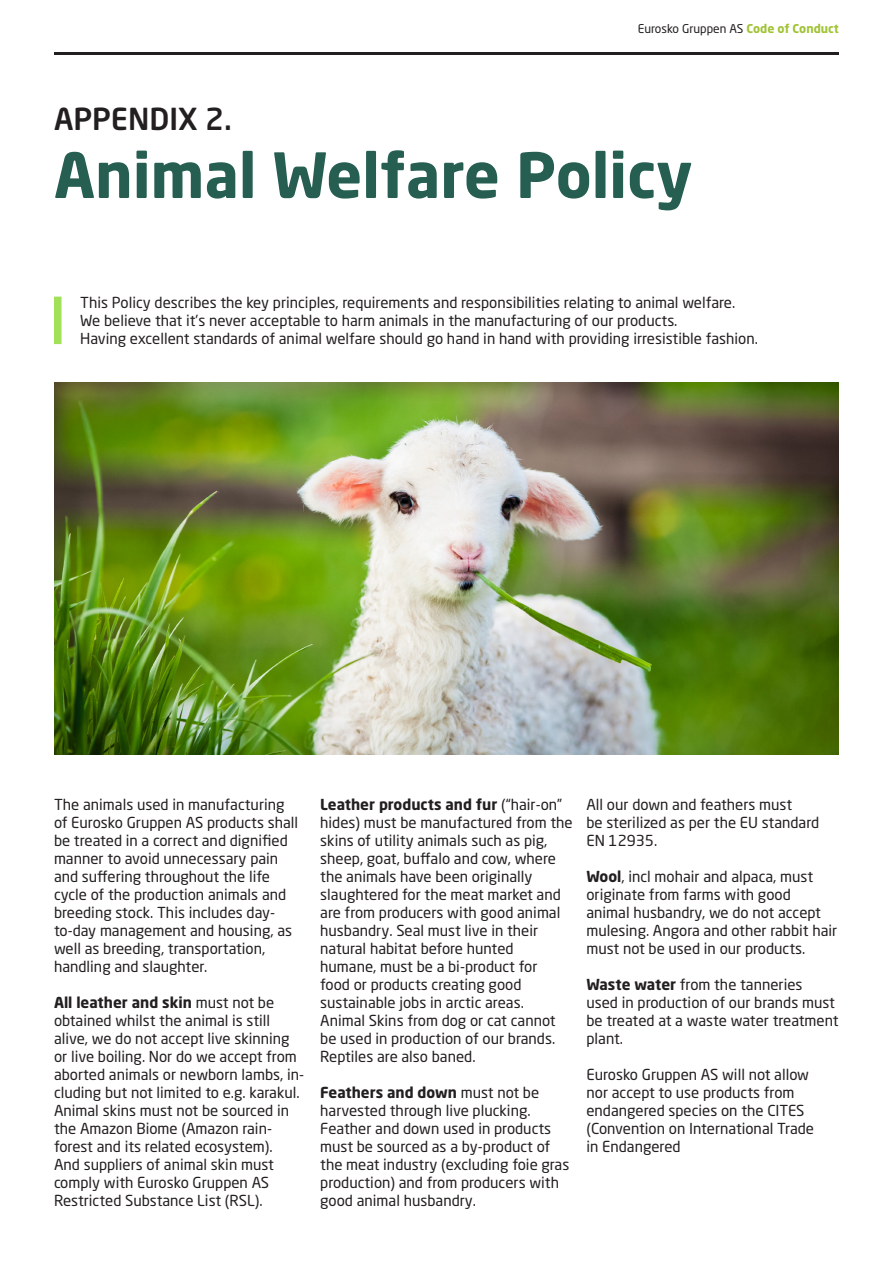
<style>
.page{position:relative;width:893px;height:1263px;background:#fff}
.page>*{position:absolute;margin:0;border:0;box-sizing:border-box;transform-origin:0 0}
.t1{font:700 61.5px "Neo Sans W1 G";color:#265e51}
.t2{font:500 30px "Neo Sans W1 G";color:#231f20}
.t3{font:15px/18px "Neo Sans W1 G";color:#231f20}
.t4{font:12px "Neo Sans W1 G";color:#231f20}
.s1{font-weight:700;color:#a1c337}
.s2{font-weight:700}
</style>
<div class="page">
<hr style="left:54px;top:52px;width:785px;height:3px;background:#231f20">
<img style="left:54px;top:383px;width:785px;height:371px">
<div style="left:54px;top:297px;width:8px;height:47px;background:#a1e159"></div>
<h2 class="t2" style="left:54px;top:100px;width:179px">APPENDIX 2.</h2>
<p class="t4" style="left:638px;top:21px;width:203px">Eurosko Gruppen AS <span class="s1">Code of Conduct</span></p>
<h1 class="t1" style="left:54px;top:136px;width:640px">Animal Welfare Policy</h1>
<p class="t3" style="left:80px;top:293px;width:679px">This Policy describes the key principles, requirements and responsibilities relating to animal welfare.<br>We believe that it’s never acceptable to harm animals in the manufacturing of our products.<br>Having excellent standards of animal welfare should go hand in hand with providing irresistible fashion.</p>
<p class="t3" style="left:54px;top:795px;width:246px">The animals used in manufacturing of Eurosko Gruppen AS products shall be treated in a correct and dignified manner to avoid unnecessary pain and suffering throughout the life cycle of the production animals and breeding stock. This includes day&shy;to-day management and housing, as well as breeding, transportation, handling and slaughter.</p>
<p class="t3" style="left:54px;top:993px;width:252px"><span class="s2">All leather and skin</span> must not be obtained whilst the animal is still alive, we do not accept live skinning or live boiling. Nor do we accept from aborted animals or newborn lambs, in&shy;cluding but not limited to e.g. karakul.<br>Animal skins must not be sourced in the Amazon Biome (Amazon rain&shy;forest and its related ecosystem).<br>And suppliers of animal skin must comply with Eurosko Gruppen AS Restricted Substance List (RSL).</p>
<p class="t3" style="left:320px;top:795px;width:254px"><span class="s2">Leather products and fur</span> (“hair-on” hides) must be manufactured from the skins of utility animals such as pig, sheep, goat, buffalo and cow, where the animals have been originally slaughtered for the meat market and are from producers with good animal husbandry. Seal must live in their natural habitat before hunted humane, must be a bi-product for<br>food or products creating good sustainable jobs in arctic areas.<br>Animal Skins from dog or cat cannot be used in production of our brands.<br>Reptiles are also baned.</p>
<p class="t3" style="left:320px;top:1083px;width:251px"><span class="s2">Feathers and down</span> must not be harvested through live plucking.<br>Feather and down used in products must be sourced as a by-product of the meat industry (excluding foie gras production) and from producers with good animal husbandry.</p>
<p class="t3" style="left:586px;top:795px;width:234px">All our down and feathers must<br>be sterilized as per the EU standard<br>EN 12935.</p>
<p class="t3" style="left:586px;top:867px;width:252px"><span class="s2">Wool</span>, incl mohair and alpaca, must originate from farms with good animal husbandry, we do not accept mulesing. Angora and other rabbit hair must not be used in our products.</p>
<p class="t3" style="left:586px;top:975px;width:254px"><span class="s2">Waste water</span> from the tanneries<br>used in production of our brands must be treated at a waste water treatment plant.</p>
<p class="t3" style="left:586px;top:1065px;width:229px">Eurosko Gruppen AS will not allow nor accept to use products from endangered species on the CITES (Convention on International Trade in Endangered</p>
</div>
